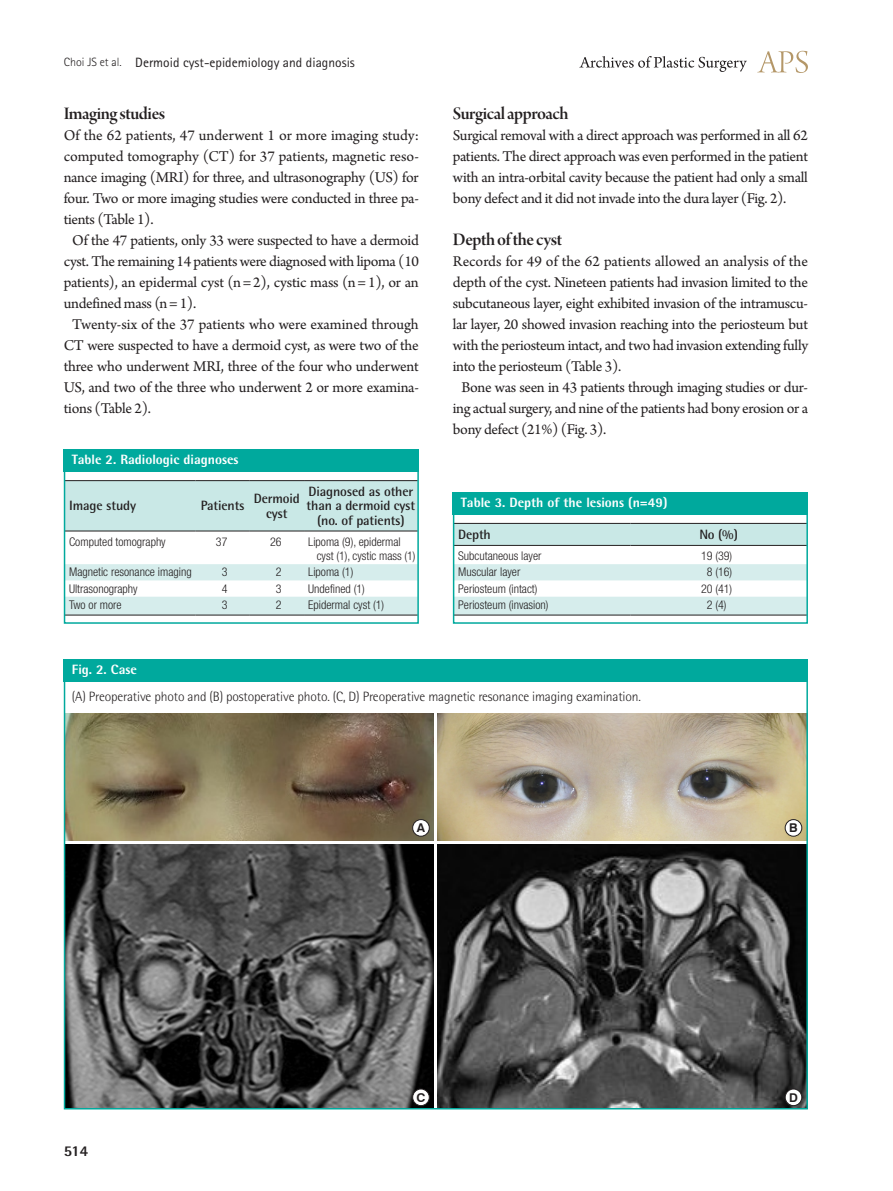
<style>
.page{position:relative;width:893px;height:1191px;background:#fff}
.page>*{position:absolute;margin:0;border:0;box-sizing:border-box;transform-origin:0 0}
.중제목{font:18.75px "Arno Pro Smbd Display";letter-spacing:-.025em;color:#231f20}
.본문_0{font:15.75px/21px "Arno Pro";letter-spacing:-.02em;color:#231f20;text-align:justify}
.본문{font:15.75px/21px "Arno Pro";letter-spacing:-.02em;color:#231f20;text-align:justify}
.t1{font:800 15px "Rotis Semi Sans Std";color:#231f20}
.그림설명{font:300 13.5px "Rotis Semi Sans Std";letter-spacing:-.01em;color:#231f20}
.표열제목{font:700 13.5px/14.2px "Rotis Semi Sans Std";letter-spacing:-.01em;color:#231f20;text-align:center}
.표그림제목{font:800 13.5px "Rotis Semi Sans Std";color:#fff}
.하시라_제목{font:13.5px "Rotis Sans Serif Std";color:#231f20}
.t2{font:700 12.15px "Swiss 721 BT";color:#231f20}
.표본문{font:300 condensed 12px/14.4px "Helvetica Neue LT Std";color:#231f20}
.s1{font-weight:300;font-size:12px}
</style>
<div class="page">
<svg style="left:757px;top:51px;width:51px;height:22px"></svg>
<svg style="left:579px;top:56px;width:168px;height:16px"></svg>
<svg style="left:67px;top:481px;width:349px;height:134px"></svg>
<hr style="left:65px;top:480px;width:131px;height:1px;background:#231f20">
<hr style="left:196px;top:480px;width:54px;height:1px;background:#231f20">
<hr style="left:250px;top:480px;width:54px;height:1px;background:#231f20">
<hr style="left:304px;top:480px;width:114px;height:1px;background:#231f20">
<hr style="left:65px;top:530px;width:131px;height:1px;background:#231f20">
<hr style="left:196px;top:530px;width:54px;height:1px;background:#231f20">
<hr style="left:250px;top:530px;width:54px;height:1px;background:#231f20">
<hr style="left:304px;top:530px;width:114px;height:1px;background:#231f20">
<hr style="left:65px;top:615px;width:131px;height:1px;background:#231f20">
<hr style="left:196px;top:615px;width:54px;height:1px;background:#231f20">
<hr style="left:250px;top:615px;width:54px;height:1px;background:#231f20">
<hr style="left:304px;top:615px;width:114px;height:1px;background:#231f20">
<div style="left:64px;top:449px;width:355px;height:23px;background:#00a99d"></div>
<div style="left:64px;top:449px;width:355px;height:175px;border:2px solid #00a99d"></div>
<div style="left:64px;top:659px;width:744px;height:23px;background:#00a99d"></div>
<img style="left:67px;top:713px;width:367px;height:127px">
<img style="left:67px;top:845px;width:367px;height:261px">
<img style="left:438px;top:713px;width:367px;height:127px">
<img style="left:438px;top:845px;width:367px;height:261px">
<div style="left:413px;top:819px;width:16px;height:17px;background:#fff;border-radius:50%"></div>
<div style="left:412px;top:819px;width:17px;height:17px;border:1px solid #231f20;border-radius:50%"></div>
<div style="left:413px;top:1089px;width:16px;height:16px;background:#fff;border-radius:50%"></div>
<div style="left:412px;top:1088px;width:17px;height:17px;border:1px solid #231f20;border-radius:50%"></div>
<div style="left:785px;top:819px;width:17px;height:17px;background:#fff;border-radius:50%"></div>
<div style="left:785px;top:819px;width:17px;height:17px;border:1px solid #231f20;border-radius:50%"></div>
<div style="left:785px;top:1089px;width:17px;height:16px;background:#fff;border-radius:50%"></div>
<div style="left:785px;top:1088px;width:17px;height:17px;border:1px solid #231f20;border-radius:50%"></div>
<div style="left:64px;top:659px;width:744px;height:450px;border:2px solid #00a99d"></div>
<svg style="left:456px;top:524px;width:349px;height:91px"></svg>
<hr style="left:454px;top:523px;width:176px;height:1px;background:#231f20">
<hr style="left:630px;top:523px;width:177px;height:1px;background:#231f20">
<hr style="left:454px;top:545px;width:176px;height:1px;background:#231f20">
<hr style="left:630px;top:545px;width:177px;height:1px;background:#231f20">
<hr style="left:454px;top:615px;width:176px;height:1px;background:#231f20">
<hr style="left:630px;top:615px;width:177px;height:1px;background:#231f20">
<div style="left:453px;top:492px;width:355px;height:22px;background:#00a99d"></div>
<div style="left:453px;top:492px;width:355px;height:132px;border:2px solid #00a99d"></div>
<p class="하시라_제목" style="left:64px;top:54px;width:293px"><span class="s1">Choi JS et al.</span> Dermoid cyst-epidemiology and diagnosis</p>
<p class="중제목" style="left:64px;top:103px;width:103px">Imaging studies</p>
<p class="본문_0" style="left:64px;top:126px;width:357px">Of the 62 patients, 47 underwent 1 or more imaging study: computed tomography (CT) for 37 patients, magnetic reso&shy;nance imaging (MRI) for three, and ultrasonography (US) for four. Two or more imaging studies were conducted in three pa&shy;tients (Table 1).</p>
<p class="본문" style="left:64px;top:231px;width:357px;text-indent:9px">Of the 47 patients, only 33 were suspected to have a dermoid cyst. The remaining 14 patients were diagnosed with lipoma (10 patients), an epidermal cyst (n = 2), cystic mass (n = 1), or an undefined mass (n = 1).</p>
<p class="본문" style="left:64px;top:315px;width:357px;text-indent:9px">Twenty-six of the 37 patients who were examined through CT were suspected to have a dermoid cyst, as were two of the three who underwent MRI, three of the four who underwent US, and two of the three who underwent 2 or more examina&shy;tions (Table 2).</p>
<p class="표그림제목" style="left:72px;top:451px;width:168px">Table 2. Radiologic diagnoses</p>
<p class="표열제목" style="left:69px;top:498px;width:68px">Image study</p>
<p class="표열제목" style="left:201px;top:498px;width:45px">Patients</p>
<p class="표열제목" style="left:254px;top:491px;width:47px">Dermoid cyst</p>
<p class="표열제목" style="left:307px;top:484px;width:110px">Diagnosed as other than a dermoid cyst (no. of patients)</p>
<p class="표본문" style="left:69px;top:534px;width:98px">Computed tomography</p>
<p class="표본문" style="left:216px;top:534px;width:13px">37</p>
<p class="표본문" style="left:270px;top:534px;width:13px">26</p>
<p class="표본문" style="left:317px;top:534px;width:100px;text-indent:-9px">Lipoma (9), epidermal cyst (1), cystic mass (1)</p>
<p class="표본문" style="left:69px;top:565px;width:124px">Magnetic resonance imaging</p>
<p class="표본문" style="left:222px;top:565px;width:7px">3</p>
<p class="표본문" style="left:276px;top:565px;width:7px">2</p>
<p class="표본문" style="left:308px;top:565px;width:47px">Lipoma (1)</p>
<p class="표본문" style="left:69px;top:581px;width:70px">Ultrasonography</p>
<p class="표본문" style="left:222px;top:581px;width:7px">4</p>
<p class="표본문" style="left:276px;top:581px;width:7px">3</p>
<p class="표본문" style="left:308px;top:581px;width:58px">Undefined (1)</p>
<p class="표본문" style="left:69px;top:597px;width:54px">Two or more</p>
<p class="표본문" style="left:222px;top:597px;width:7px">3</p>
<p class="표본문" style="left:276px;top:597px;width:7px">2</p>
<p class="표본문" style="left:308px;top:597px;width:77px">Epidermal cyst (1)</p>
<p class="중제목" style="left:453px;top:103px;width:117px">Surgical approach</p>
<p class="본문_0" style="left:453px;top:126px;width:357px">Surgical removal with a direct approach was performed in all 62 patients. The direct approach was even performed in the patient with an intra-orbital cavity because the patient had only a small bony defect and it did not invade into the dura layer (Fig. 2).</p>
<p class="중제목" style="left:453px;top:229px;width:111px">Depth of the cyst</p>
<p class="본문_0" style="left:453px;top:252px;width:357px">Records for 49 of the 62 patients allowed an analysis of the depth of the cyst. Nineteen patients had invasion limited to the subcutaneous layer, eight exhibited invasion of the intramuscu&shy;lar layer, 20 showed invasion reaching into the periosteum but with the periosteum intact, and two had invasion extending fully into the periosteum (Table 3).</p>
<p class="본문" style="left:453px;top:378px;width:357px;text-indent:9px">Bone was seen in 43 patients through imaging studies or dur&shy;ing actual surgery, and nine of the patients had bony erosion or a bony defect (21%) (Fig. 3).</p>
<p class="표그림제목" style="left:461px;top:494px;width:208px">Table 3. Depth of the lesions (n=49)</p>
<p class="표열제목" style="left:458px;top:527px;width:34px">Depth</p>
<p class="표열제목" style="left:699px;top:527px;width:40px">No (%)</p>
<p class="표본문" style="left:458px;top:548px;width:85px">Subcutaneous layer</p>
<p class="표본문" style="left:701px;top:548px;width:33px">19 (39)</p>
<p class="표본문" style="left:458px;top:565px;width:64px">Muscular layer</p>
<p class="표본문" style="left:707px;top:565px;width:27px">8 (16)</p>
<p class="표본문" style="left:458px;top:581px;width:81px">Periosteum (intact)</p>
<p class="표본문" style="left:701px;top:581px;width:33px">20 (41)</p>
<p class="표본문" style="left:458px;top:597px;width:92px">Periosteum (invasion)</p>
<p class="표본문" style="left:707px;top:597px;width:21px">2 (4)</p>
<p class="표그림제목" style="left:72px;top:661px;width:67px">Fig. 2. Case</p>
<p class="그림설명" style="left:72px;top:689px;width:571px">(A) Preoperative photo and (B) postoperative photo. (C, D) Preoperative magnetic resonance imaging examination.</p>
<p class="t2" style="left:417px;top:820px;width:10px">A</p>
<p class="t1" style="left:64px;top:1141px;width:26px">514</p>
<p class="t2" style="left:416px;top:1089px;width:10px">C</p>
<p class="t2" style="left:789px;top:820px;width:10px">B</p>
<p class="t2" style="left:789px;top:1089px;width:10px">D</p>
</div>
